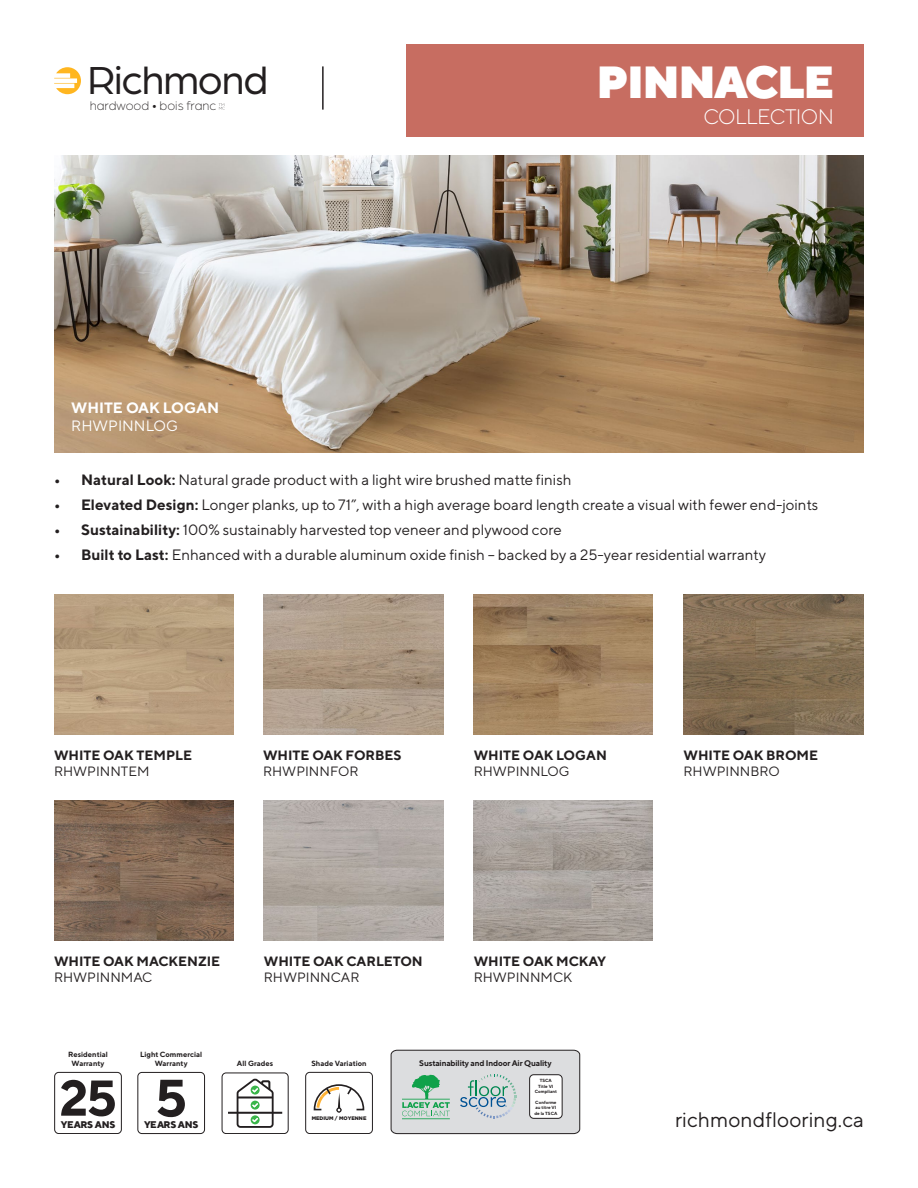
<style>
.page{position:relative;width:918px;height:1188px;background:#fff}
.page>*{position:absolute;margin:0;border:0;box-sizing:border-box;transform-origin:0 0}
.t1{font:700 52.2px "TT Norms";color:#231f20}
.t2{font:700 50.25px "TT Norms";color:#231f20}
.t3{font:900 45px "TT Norms";letter-spacing:-.03em;color:#fff}
.t4{font:41.7px "Arboria";letter-spacing:-.025em;color:#231f20}
.t5{font:21px "TT Norms";color:#231f20}
.t6{font:300 21px "TT Norms";letter-spacing:-.03em;color:#fff}
.t7{font:15px "TT Norms";color:#231f20}
.t8{font:700 15px/18px "TT Norms";color:#fff}
.t9{font:700 13.5px "TT Norms";color:#231f20}
.t10{font:13.5px "TT Norms";color:#231f20}
.t11{font:300 13.2px "Arboria";color:#231f20}
.t12{font:800 9.75px "TT Norms";letter-spacing:-.02em;color:#231f20}
.t13{font:700 8.25px "TT Norms";letter-spacing:-.02em;color:#231f20}
.t14{font:700 7.5px "TT Norms";color:#231f20}
.t15{font:900 5.1px "Gotham HTF";color:#231f20}
.t16{font:700 4.5px/5.4px "TT Norms";color:#231f20;text-align:center}
.s1{font-weight:400}
.s2{font-weight:700}
</style>
<div class="page">
<div style="left:406px;top:45px;width:458px;height:92px;background:#c76d61"></div>
<img style="left:54px;top:155px;width:810px;height:297px">
<svg style="left:219px;top:103px;width:6px;height:7px"></svg>
<svg style="left:54px;top:67px;width:27px;height:27px"></svg>
<hr style="left:322px;top:66px;width:2px;height:44px;background:#231f20">
<div style="left:137px;top:1072px;width:68px;height:62px;border:1px solid #231f20;border-radius:4px"></div>
<div style="left:54px;top:1072px;width:68px;height:62px;border:1px solid #231f20;border-radius:4px"></div>
<div style="left:222px;top:1072px;width:67px;height:62px;border:1px solid #231f20;border-radius:4px"></div>
<svg style="left:235px;top:1078px;width:40px;height:50px"></svg>
<hr style="left:228px;top:1112px;width:54px;height:2px;background:#231f20">
<div style="left:305px;top:1072px;width:68px;height:62px;border:1px solid #231f20;border-radius:4px"></div>
<svg style="left:313px;top:1084px;width:52px;height:29px"></svg>
<svg style="left:390px;top:1049px;width:191px;height:85px;background:#c8d1cf"></svg>
<div style="left:530px;top:1075px;width:32px;height:43px;background:#fff;border-radius:4px"></div>
<div style="left:529px;top:1074px;width:33px;height:45px;border:1px solid #231f20;border-radius:4px"></div>
<img style="left:54px;top:594px;width:179px;height:140px">
<img style="left:263px;top:594px;width:180px;height:140px">
<img style="left:474px;top:594px;width:178px;height:140px">
<img style="left:684px;top:594px;width:180px;height:140px">
<img style="left:54px;top:800px;width:179px;height:141px">
<img style="left:474px;top:800px;width:178px;height:141px">
<img style="left:264px;top:800px;width:179px;height:141px">
<p class="t4" style="left:88px;top:53px;width:182px">Richmond</p>
<p class="t11" style="left:90px;top:97px;width:128px">hardwood • bois franc</p>
<p class="t8" style="left:71px;top:399px;width:150px">WHITE OAK LOGAN<br><span class="s1">RHWPINNLOG</span></p>
<p class="t3" style="left:597px;top:53px;width:239px">PINNACLE</p>
<p class="t6" style="left:704px;top:103px;width:132px">COLLECTION</p>
<p class="t7" style="left:54px;top:471px;width:519px"><span class="s2">• Natural Look:</span> Natural grade product with a light wire brushed matte finish</p>
<p class="t7" style="left:54px;top:496px;width:766px"><span class="s2">• Elevated Design:</span> Longer planks, up to 71”, with a high average board length create a visual with fewer end-joints</p>
<p class="t7" style="left:54px;top:521px;width:509px"><span class="s2">• Sustainability:</span> 100% sustainably harvested top veneer and plywood core</p>
<p class="t7" style="left:54px;top:545px;width:714px"><span class="s2">• Built to Last:</span> Enhanced with a durable aluminum oxide finish – backed by a 25-year residential warranty</p>
<p class="t9" style="left:54px;top:746px;width:140px">WHITE OAK TEMPLE</p>
<p class="t10" style="left:54px;top:763px;width:97px">RHWPINNTEM</p>
<p class="t9" style="left:263px;top:746px;width:140px">WHITE OAK FORBES</p>
<p class="t10" style="left:263px;top:763px;width:97px">RHWPINNFOR</p>
<p class="t9" style="left:474px;top:746px;width:135px">WHITE OAK LOGAN</p>
<p class="t10" style="left:474px;top:763px;width:98px">RHWPINNLOG</p>
<p class="t9" style="left:684px;top:746px;width:136px">WHITE OAK BROME</p>
<p class="t10" style="left:684px;top:763px;width:98px">RHWPINNBRO</p>
<p class="t9" style="left:54px;top:953px;width:168px">WHITE OAK MACKENZIE</p>
<p class="t10" style="left:54px;top:969px;width:100px">RHWPINNMAC</p>
<p class="t9" style="left:264px;top:953px;width:160px">WHITE OAK CARLETON</p>
<p class="t10" style="left:264px;top:969px;width:97px">RHWPINNCAR</p>
<p class="t9" style="left:474px;top:953px;width:134px">WHITE OAK MCKAY</p>
<p class="t10" style="left:474px;top:969px;width:100px">RHWPINNMCK</p>
<p class="t14" style="left:140px;top:1050px;width:64px">Light Commercial</p>
<p class="t14" style="left:155px;top:1059px;width:34px">Warranty</p>
<p class="t14" style="left:68px;top:1050px;width:41px">Residential</p>
<p class="t14" style="left:72px;top:1059px;width:34px">Warranty</p>
<p class="t14" style="left:237px;top:1059px;width:38px">All Grades</p>
<p class="t2" style="left:59px;top:1066px;width:59px">25</p>
<p class="t12" style="left:61px;top:1118px;width:56px">YEARS ANS</p>
<p class="t1" style="left:155px;top:1065px;width:34px">5</p>
<p class="t12" style="left:144px;top:1118px;width:56px">YEARS ANS</p>
<p class="t14" style="left:311px;top:1059px;width:57px">Shade Variation</p>
<p class="t13" style="left:419px;top:1058px;width:134px">Sustainability and Indoor Air Quality</p>
<p class="t16" style="left:535px;top:1078px;width:24px">TSCA<br>Title VI<br>Compliant</p>
<p class="t16" style="left:534px;top:1099px;width:24px;text-align:left">Conforme au titre VI de la TSCA</p>
<p class="t15" style="left:312px;top:1115px;width:56px">MEDIUM / MOYENNE</p>
<p class="t5" style="left:675px;top:1107px;width:191px">richmondflooring.ca</p>
</div>
